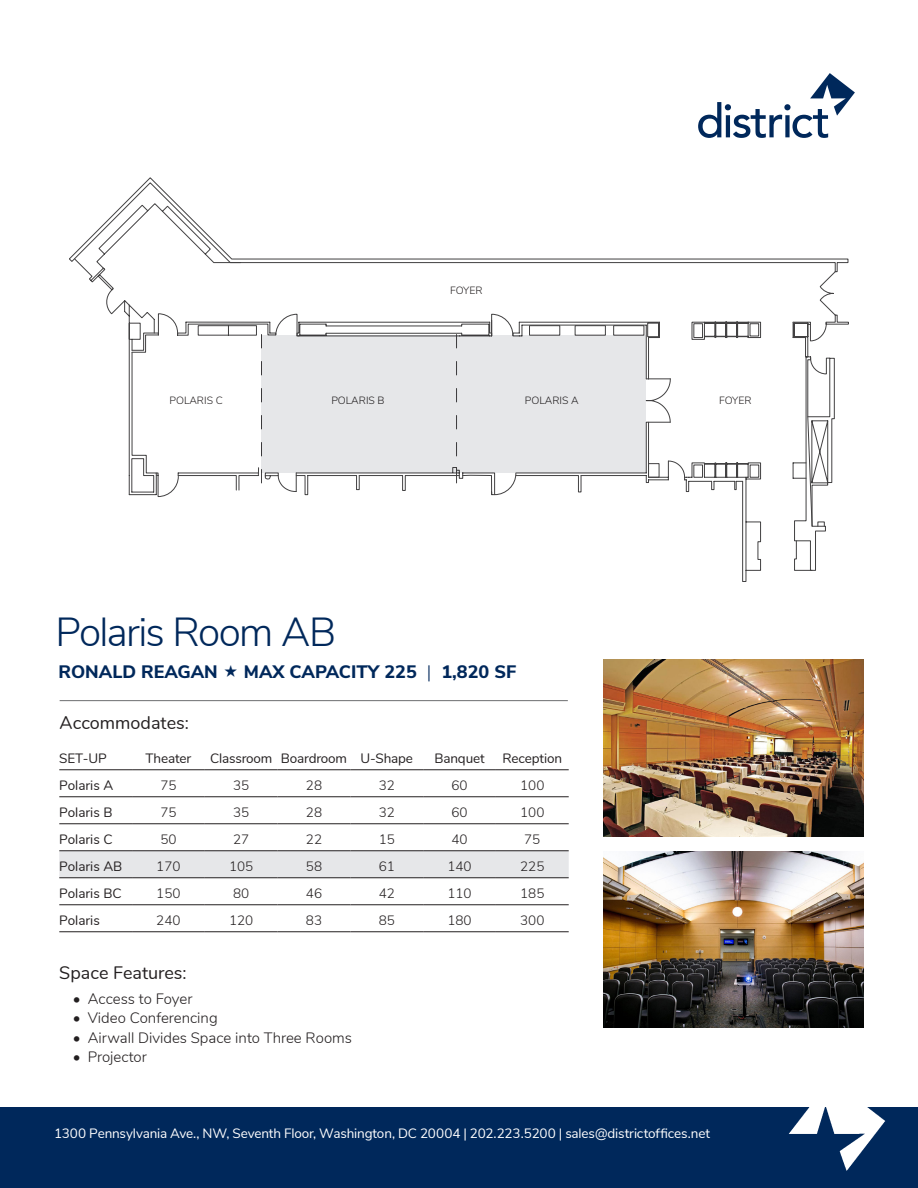
<style>
.page{position:relative;width:918px;height:1188px;background:#fff}
.page>*{position:absolute;margin:0;border:0;box-sizing:border-box;transform-origin:0 0}
.t1{font:300 40.5px "Nunito Sans";letter-spacing:-.04em;color:#00285b}
.t2{font:800 18px "Nunito Sans";color:#00285b}
.t3{font:18px "Nunito";color:#231f20}
.t4{font:300 15px "Nunito";color:#231f20}
.t5{font:13.5px "Nunito";letter-spacing:-.01em;color:#231f20}
.t6{font:13.5px "Nunito Sans";letter-spacing:-.01em;color:#fff}
.t7{font:300 13.5px "Nunito";color:#231f20}
.t8{font:300 10.5px "Nunito Sans";color:#231f20}
.s1{font-weight:300}
</style>
<div class="page">
<div style="left:0;top:1107px;width:918px;height:81px;background:#00285b"></div>
<svg style="left:698px;top:73px;width:157px;height:65px"></svg>
<img style="left:788px;top:1107px;width:98px;height:64px">
<img style="left:604px;top:851px;width:260px;height:177px">
<img style="left:604px;top:660px;width:260px;height:176px">
<hr style="left:60px;top:700px;width:508px;height:1px;background:#6c6d70">
<svg style="left:69px;top:177px;width:780px;height:405px"></svg>
<svg style="left:456px;top:478px;width:1px;height:14px"></svg>
<svg style="left:73px;top:202px;width:687px;height:276px"></svg>
<svg style="left:261px;top:334px;width:1px;height:158px"></svg>
<div style="left:59px;top:852px;width:510px;height:26px;background:#e6e7e9"></div>
<hr style="left:59px;top:770px;width:73px;height:1px;background:#231f20">
<hr style="left:132px;top:770px;width:73px;height:1px;background:#231f20">
<hr style="left:205px;top:770px;width:73px;height:1px;background:#231f20">
<hr style="left:278px;top:770px;width:72px;height:1px;background:#231f20">
<hr style="left:350px;top:770px;width:73px;height:1px;background:#231f20">
<hr style="left:423px;top:770px;width:73px;height:1px;background:#231f20">
<hr style="left:496px;top:770px;width:73px;height:1px;background:#231f20">
<hr style="left:59px;top:797px;width:73px;height:1px;background:#231f20">
<hr style="left:132px;top:797px;width:73px;height:1px;background:#231f20">
<hr style="left:205px;top:797px;width:73px;height:1px;background:#231f20">
<hr style="left:278px;top:797px;width:72px;height:1px;background:#231f20">
<hr style="left:350px;top:797px;width:73px;height:1px;background:#231f20">
<hr style="left:423px;top:797px;width:73px;height:1px;background:#231f20">
<hr style="left:496px;top:797px;width:73px;height:1px;background:#231f20">
<hr style="left:59px;top:824px;width:73px;height:1px;background:#231f20">
<hr style="left:132px;top:824px;width:73px;height:1px;background:#231f20">
<hr style="left:205px;top:824px;width:73px;height:1px;background:#231f20">
<hr style="left:278px;top:824px;width:72px;height:1px;background:#231f20">
<hr style="left:350px;top:824px;width:73px;height:1px;background:#231f20">
<hr style="left:423px;top:824px;width:73px;height:1px;background:#231f20">
<hr style="left:496px;top:824px;width:73px;height:1px;background:#231f20">
<hr style="left:59px;top:851px;width:73px;height:1px;background:#231f20">
<hr style="left:132px;top:851px;width:73px;height:1px;background:#231f20">
<hr style="left:205px;top:851px;width:73px;height:1px;background:#231f20">
<hr style="left:278px;top:851px;width:72px;height:1px;background:#231f20">
<hr style="left:350px;top:851px;width:73px;height:1px;background:#231f20">
<hr style="left:423px;top:851px;width:73px;height:1px;background:#231f20">
<hr style="left:496px;top:851px;width:73px;height:1px;background:#231f20">
<hr style="left:59px;top:878px;width:73px;height:1px;background:#231f20">
<hr style="left:132px;top:878px;width:73px;height:1px;background:#231f20">
<hr style="left:205px;top:878px;width:73px;height:1px;background:#231f20">
<hr style="left:278px;top:878px;width:72px;height:1px;background:#231f20">
<hr style="left:350px;top:878px;width:73px;height:1px;background:#231f20">
<hr style="left:423px;top:878px;width:73px;height:1px;background:#231f20">
<hr style="left:496px;top:878px;width:73px;height:1px;background:#231f20">
<hr style="left:59px;top:905px;width:73px;height:1px;background:#231f20">
<hr style="left:132px;top:905px;width:73px;height:1px;background:#231f20">
<hr style="left:205px;top:905px;width:73px;height:1px;background:#231f20">
<hr style="left:278px;top:905px;width:72px;height:1px;background:#231f20">
<hr style="left:350px;top:905px;width:73px;height:1px;background:#231f20">
<hr style="left:423px;top:905px;width:73px;height:1px;background:#231f20">
<hr style="left:496px;top:905px;width:73px;height:1px;background:#231f20">
<hr style="left:59px;top:932px;width:73px;height:1px;background:#231f20">
<hr style="left:132px;top:932px;width:73px;height:1px;background:#231f20">
<hr style="left:205px;top:932px;width:73px;height:1px;background:#231f20">
<hr style="left:278px;top:932px;width:72px;height:1px;background:#231f20">
<hr style="left:350px;top:932px;width:73px;height:1px;background:#231f20">
<hr style="left:423px;top:932px;width:73px;height:1px;background:#231f20">
<hr style="left:496px;top:932px;width:73px;height:1px;background:#231f20">
<div style="left:261px;top:335px;width:385px;height:138px;background:#e6e7e9"></div>
<p class="t8" style="left:450px;top:282px;width:34px">FOYER</p>
<p class="t8" style="left:169px;top:393px;width:55px">POLARIS C</p>
<p class="t8" style="left:331px;top:393px;width:55px">POLARIS B</p>
<p class="t8" style="left:525px;top:393px;width:55px">POLARIS A</p>
<p class="t8" style="left:719px;top:393px;width:34px">FOYER</p>
<p class="t1" style="left:56px;top:603px;width:282px">Polaris Room AB</p>
<p class="t2" style="left:59px;top:658px;width:161px">RONALD REAGAN</p>
<p class="t2" style="left:244px;top:658px;width:274px">MAX CAPACITY 225 <span class="s1">|</span> 1,820 SF</p>
<p class="t3" style="left:60px;top:710px;width:131px">Accommodates:</p>
<p class="t5" style="left:59px;top:748px;width:49px">SET-UP</p>
<p class="t5" style="left:146px;top:748px;width:47px">Theater</p>
<p class="t5" style="left:210px;top:748px;width:64px">Classroom</p>
<p class="t5" style="left:281px;top:748px;width:68px">Boardroom</p>
<p class="t5" style="left:361px;top:748px;width:54px">U-Shape</p>
<p class="t5" style="left:434px;top:748px;width:52px">Banquet</p>
<p class="t5" style="left:503px;top:748px;width:61px">Reception</p>
<p class="t5" style="left:59px;top:775px;width:55px">Polaris A</p>
<p class="t7" style="left:160px;top:776px;width:18px">75</p>
<p class="t7" style="left:233px;top:776px;width:18px">35</p>
<p class="t7" style="left:306px;top:776px;width:18px">28</p>
<p class="t7" style="left:379px;top:776px;width:18px">32</p>
<p class="t7" style="left:451px;top:776px;width:18px">60</p>
<p class="t7" style="left:520px;top:776px;width:26px">100</p>
<p class="t5" style="left:59px;top:802px;width:55px">Polaris B</p>
<p class="t7" style="left:160px;top:803px;width:18px">75</p>
<p class="t7" style="left:233px;top:803px;width:18px">35</p>
<p class="t7" style="left:306px;top:803px;width:18px">28</p>
<p class="t7" style="left:379px;top:803px;width:18px">32</p>
<p class="t7" style="left:451px;top:803px;width:18px">60</p>
<p class="t7" style="left:520px;top:803px;width:26px">100</p>
<p class="t5" style="left:59px;top:829px;width:55px">Polaris C</p>
<p class="t7" style="left:160px;top:830px;width:18px">50</p>
<p class="t7" style="left:233px;top:830px;width:18px">27</p>
<p class="t7" style="left:306px;top:830px;width:18px">22</p>
<p class="t7" style="left:379px;top:830px;width:18px">15</p>
<p class="t7" style="left:451px;top:830px;width:18px">40</p>
<p class="t7" style="left:524px;top:830px;width:18px">75</p>
<p class="t5" style="left:59px;top:856px;width:65px">Polaris AB</p>
<p class="t7" style="left:156px;top:857px;width:26px">170</p>
<p class="t7" style="left:229px;top:857px;width:26px">105</p>
<p class="t7" style="left:306px;top:857px;width:18px">58</p>
<p class="t7" style="left:379px;top:857px;width:18px">61</p>
<p class="t7" style="left:447px;top:857px;width:26px">140</p>
<p class="t7" style="left:520px;top:857px;width:26px">225</p>
<p class="t5" style="left:59px;top:883px;width:64px">Polaris BC</p>
<p class="t7" style="left:156px;top:884px;width:26px">150</p>
<p class="t7" style="left:233px;top:884px;width:18px">80</p>
<p class="t7" style="left:306px;top:884px;width:18px">46</p>
<p class="t7" style="left:379px;top:884px;width:18px">42</p>
<p class="t7" style="left:447px;top:884px;width:26px">110</p>
<p class="t7" style="left:520px;top:884px;width:26px">185</p>
<p class="t5" style="left:59px;top:910px;width:42px">Polaris</p>
<p class="t7" style="left:156px;top:911px;width:26px">240</p>
<p class="t7" style="left:229px;top:911px;width:26px">120</p>
<p class="t7" style="left:306px;top:911px;width:18px">83</p>
<p class="t7" style="left:379px;top:911px;width:18px">85</p>
<p class="t7" style="left:447px;top:911px;width:26px">180</p>
<p class="t7" style="left:520px;top:911px;width:26px">300</p>
<p class="t3" style="left:59px;top:959px;width:129px">Space Features:</p>
<p class="t4" style="left:73px;top:987px;width:121px">• Access to Foyer</p>
<p class="t4" style="left:73px;top:1007px;width:146px">• Video Conferencing</p>
<p class="t4" style="left:73px;top:1026px;width:281px">• Airwall Divides Space into Three Rooms</p>
<p class="t4" style="left:73px;top:1046px;width:76px">• Projector</p>
<p class="t6" style="left:54px;top:1124px;width:658px">1300 Pennsylvania Ave., NW, Seventh Floor, Washington, DC 20004 | 202.223.5200 | sales@districtoffices.net</p>
</div>
